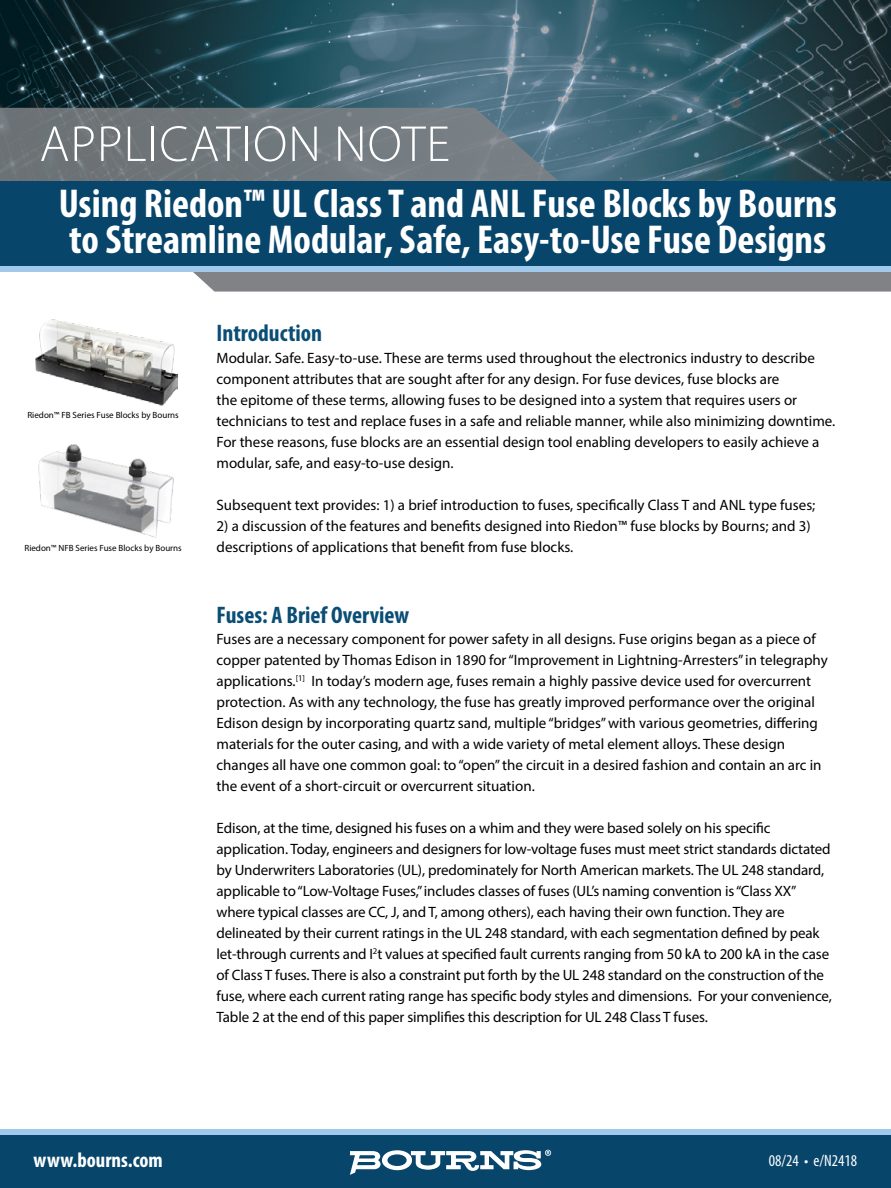
<style>
.page{position:relative;width:891px;height:1188px;background:#fff}
.page>*{position:absolute;margin:0;border:0;box-sizing:border-box;transform-origin:0 0}
.t1{font:300 51px "Myriad Pro";letter-spacing:.02em;color:#fff}
.t2{font:700 condensed 40.5px/36px "Myriad Pro";color:#fff}
.t3{font:700 condensed 24px "Myriad Pro";color:#0a4d75}
.t4{font:700 condensed 21px "Myriad Pro";color:#fff}
.t5{font:condensed 16.5px "Myriad Pro";color:#fff}
.t6{font:15px/21px "Myriad Pro";color:#000}
.t7{font:9px "Myriad Pro";color:#000}
</style>
<div class="page">
<img style="left:0;top:0;width:891px;height:181px">
<svg style="left:0;top:108px;width:580px;height:73px;background:#6f797f"></svg>
<div style="left:193px;top:272px;width:698px;height:20px;background:#808285"></div>
<div style="left:0;top:183px;width:891px;height:89px;background:#a0c9ec"></div>
<div style="left:0;top:181px;width:891px;height:85px;background:#07456b"></div>
<div style="left:0;top:1130px;width:891px;height:7px;background:#a0c9ec"></div>
<div style="left:0;top:1135px;width:891px;height:53px;background:#07456b"></div>
<svg style="left:350px;top:1150px;width:201px;height:25px"></svg>
<img style="left:36px;top:319px;width:142px;height:87px">
<img style="left:38px;top:444px;width:136px;height:94px">
<h1 class="t1" style="left:40px;top:113px;width:412px">APPLICATION NOTE</h1>
<h2 class="t2" style="left:59px;top:184px;width:779px">Using Riedon™ UL Class T and ANL Fuse Blocks by Bourns to Streamline Modular, Safe, Easy-to-Use Fuse Designs</h2>
<p class="t7" style="left:27px;top:409px;width:153px">Riedon™ FB Series Fuse Blocks by Bourns</p>
<p class="t7" style="left:24px;top:542px;width:159px">Riedon™ NFB Series Fuse Blocks by Bourns</p>
<h3 class="t3" style="left:217px;top:318px;width:107px">Introduction</h3>
<p class="t6" style="left:217px;top:347px;width:620px">Modular. Safe. Easy-to-use. These are terms used throughout the electronics industry to describe component attributes that are sought after for any design. For fuse devices, fuse blocks are<br>the epitome of these terms, allowing fuses to be designed into a system that requires users or technicians to test and replace fuses in a safe and reliable manner, while also minimizing downtime.<br>For these reasons, fuse blocks are an essential design tool enabling developers to easily achieve a modular, safe, and easy-to-use design.</p>
<p class="t6" style="left:217px;top:494px;width:600px">Subsequent text provides: 1) a brief introduction to fuses, specifically Class T and ANL type fuses;</p>
<p class="t6" style="left:217px;top:515px;width:596px">2) a discussion of the features and benefits designed into Riedon™ fuse blocks by Bourns; and 3) descriptions of applications that benefit from fuse blocks.</p>
<h3 class="t3" style="left:217px;top:600px;width:194px">Fuses: A Brief Overview</h3>
<p class="t6" style="left:217px;top:629px;width:613px">Fuses are a necessary component for power safety in all designs. Fuse origins began as a piece of copper patented by Thomas Edison in 1890 for “Improvement in Lightning-Arresters” in telegraphy applications.<sup>[1]</sup> In today’s modern age, fuses remain a highly passive device used for overcurrent protection. As with any technology, the fuse has greatly improved performance over the original Edison design by incorporating quartz sand, multiple “bridges” with various geometries, differing materials for the outer casing, and with a wide variety of metal element alloys. These design changes all have one common goal: to “open” the circuit in a desired fashion and contain an arc in the event of a short-circuit or overcurrent situation.</p>
<p class="t6" style="left:217px;top:818px;width:617px">Edison, at the time, designed his fuses on a whim and they were based solely on his specific application. Today, engineers and designers for low-voltage fuses must meet strict standards dictated by Underwriters Laboratories (UL), predominately for North American markets. The UL 248 standard, applicable to “Low-Voltage Fuses,” includes classes of fuses (UL’s naming convention is “Class XX” where typical classes are CC, J, and T, among others), each having their own function. They are delineated by their current ratings in the UL 248 standard, with each segmentation defined by peak let-through currents and I<sup>2</sup>t values at specified fault currents ranging from 50 kA to 200 kA in the case of Class T fuses. There is also a constraint put forth by the UL 248 standard on the construction of the fuse, where each current rating range has specific body styles and dimensions. For your convenience, Table 2 at the end of this paper simplifies this description for UL 248 Class T fuses.</p>
<h3 class="t4" style="left:34px;top:1147px;width:131px">www.bourns.com</h3>
<p class="t5" style="left:769px;top:1151px;width:90px">08/24 • e/N2418</p>
</div>
